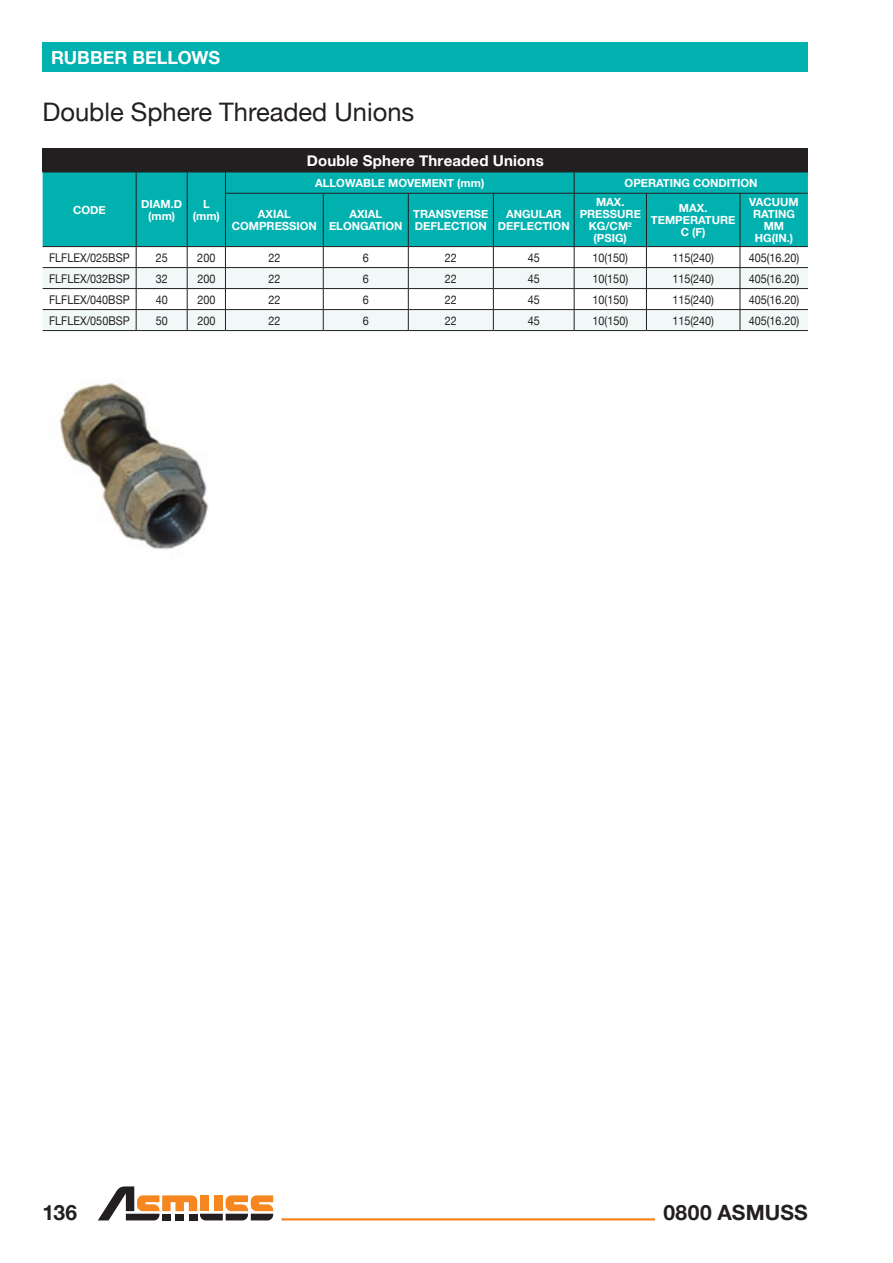
<style>
.page{position:relative;width:893px;height:1263px;background:#fff}
.page>*{position:absolute;margin:0;border:0;box-sizing:border-box;transform-origin:0 0}
.t1{font:25.5px "Helvetica Neue";color:#231f20}
.t2{font:700 21px "Helvetica Neue";letter-spacing:.01em;color:#231f20}
.t3{font:700 18px "Helvetica Neue";color:#fff}
.t4{font:700 15px "Helvetica Neue";letter-spacing:.015em;color:#fff}
.t5{font:12px "Helvetica Neue";color:#231f20;scale:.9 1}
.t6{font:700 11.25px/12px "Helvetica Neue";color:#fff;text-align:center}
</style>
<div class="page">
<hr style="left:892px;top:0;width:1px;height:1263px;background:#00b1b0">
<hr style="left:281px;top:1218px;width:374px;height:2px;background:#f6861f">
<svg style="left:98px;top:1186px;width:175px;height:34px"></svg>
<div style="left:43px;top:43px;width:765px;height:29px;background:#00b1b0"></div>
<div style="left:43px;top:149px;width:765px;height:23px;background:#231f20"></div>
<div style="left:43px;top:173px;width:765px;height:73px;background:#00b1b0"></div>
<svg style="left:43px;top:268px;width:765px;height:62px;fill:#f1f9f8"></svg>
<hr style="left:43px;top:267px;width:93px;height:1px;background:#231f20">
<hr style="left:136px;top:267px;width:51px;height:1px;background:#231f20">
<hr style="left:187px;top:267px;width:38px;height:1px;background:#231f20">
<hr style="left:225px;top:267px;width:98px;height:1px;background:#231f20">
<hr style="left:323px;top:267px;width:85px;height:1px;background:#231f20">
<hr style="left:408px;top:267px;width:85px;height:1px;background:#231f20">
<hr style="left:493px;top:267px;width:81px;height:1px;background:#231f20">
<hr style="left:574px;top:267px;width:72px;height:1px;background:#231f20">
<hr style="left:646px;top:267px;width:94px;height:1px;background:#231f20">
<hr style="left:740px;top:267px;width:68px;height:1px;background:#231f20">
<hr style="left:43px;top:288px;width:93px;height:1px;background:#231f20">
<hr style="left:136px;top:288px;width:51px;height:1px;background:#231f20">
<hr style="left:187px;top:288px;width:38px;height:1px;background:#231f20">
<hr style="left:225px;top:288px;width:98px;height:1px;background:#231f20">
<hr style="left:323px;top:288px;width:85px;height:1px;background:#231f20">
<hr style="left:408px;top:288px;width:85px;height:1px;background:#231f20">
<hr style="left:493px;top:288px;width:81px;height:1px;background:#231f20">
<hr style="left:574px;top:288px;width:72px;height:1px;background:#231f20">
<hr style="left:646px;top:288px;width:94px;height:1px;background:#231f20">
<hr style="left:740px;top:288px;width:68px;height:1px;background:#231f20">
<hr style="left:43px;top:309px;width:93px;height:1px;background:#231f20">
<hr style="left:136px;top:309px;width:51px;height:1px;background:#231f20">
<hr style="left:187px;top:309px;width:38px;height:1px;background:#231f20">
<hr style="left:225px;top:309px;width:98px;height:1px;background:#231f20">
<hr style="left:323px;top:309px;width:85px;height:1px;background:#231f20">
<hr style="left:408px;top:309px;width:85px;height:1px;background:#231f20">
<hr style="left:493px;top:309px;width:81px;height:1px;background:#231f20">
<hr style="left:574px;top:309px;width:72px;height:1px;background:#231f20">
<hr style="left:646px;top:309px;width:94px;height:1px;background:#231f20">
<hr style="left:740px;top:309px;width:68px;height:1px;background:#231f20">
<hr style="left:43px;top:330px;width:93px;height:1px;background:#231f20">
<hr style="left:136px;top:330px;width:51px;height:1px;background:#231f20">
<hr style="left:187px;top:330px;width:38px;height:1px;background:#231f20">
<hr style="left:225px;top:330px;width:98px;height:1px;background:#231f20">
<hr style="left:323px;top:330px;width:85px;height:1px;background:#231f20">
<hr style="left:408px;top:330px;width:85px;height:1px;background:#231f20">
<hr style="left:493px;top:330px;width:81px;height:1px;background:#231f20">
<hr style="left:574px;top:330px;width:72px;height:1px;background:#231f20">
<hr style="left:646px;top:330px;width:94px;height:1px;background:#231f20">
<hr style="left:740px;top:330px;width:68px;height:1px;background:#231f20">
<svg style="left:136px;top:247px;width:1px;height:83px"></svg>
<svg style="left:187px;top:247px;width:1px;height:83px"></svg>
<svg style="left:225px;top:247px;width:1px;height:83px"></svg>
<svg style="left:323px;top:247px;width:1px;height:83px"></svg>
<svg style="left:408px;top:247px;width:1px;height:83px"></svg>
<svg style="left:493px;top:247px;width:1px;height:83px"></svg>
<svg style="left:574px;top:247px;width:1px;height:83px"></svg>
<svg style="left:646px;top:247px;width:1px;height:83px"></svg>
<svg style="left:740px;top:247px;width:1px;height:83px"></svg>
<hr style="left:43px;top:172px;width:93px;height:1px;background:#231f20">
<hr style="left:43px;top:246px;width:93px;height:1px;background:#231f20">
<hr style="left:136px;top:172px;width:51px;height:1px;background:#231f20">
<svg style="left:136px;top:172px;width:1px;height:21px"></svg>
<hr style="left:136px;top:193px;width:1px;height:53px;background:#231f20">
<hr style="left:187px;top:246px;width:38px;height:1px;background:#231f20">
<hr style="left:225px;top:246px;width:98px;height:1px;background:#231f20">
<hr style="left:323px;top:246px;width:85px;height:1px;background:#231f20">
<hr style="left:408px;top:246px;width:85px;height:1px;background:#231f20">
<hr style="left:493px;top:246px;width:81px;height:1px;background:#231f20">
<hr style="left:574px;top:246px;width:72px;height:1px;background:#231f20">
<hr style="left:646px;top:246px;width:94px;height:1px;background:#231f20">
<hr style="left:187px;top:172px;width:38px;height:1px;background:#231f20">
<svg style="left:187px;top:172px;width:1px;height:21px"></svg>
<hr style="left:187px;top:193px;width:1px;height:53px;background:#231f20">
<hr style="left:225px;top:193px;width:1px;height:53px;background:#231f20">
<hr style="left:323px;top:193px;width:1px;height:53px;background:#231f20">
<hr style="left:408px;top:193px;width:1px;height:53px;background:#231f20">
<hr style="left:493px;top:193px;width:1px;height:53px;background:#231f20">
<hr style="left:574px;top:193px;width:1px;height:53px;background:#231f20">
<hr style="left:646px;top:193px;width:1px;height:53px;background:#231f20">
<hr style="left:740px;top:193px;width:1px;height:53px;background:#231f20">
<hr style="left:225px;top:172px;width:98px;height:1px;background:#231f20">
<svg style="left:225px;top:172px;width:1px;height:21px"></svg>
<hr style="left:323px;top:172px;width:85px;height:1px;background:#231f20">
<hr style="left:408px;top:172px;width:85px;height:1px;background:#231f20">
<hr style="left:493px;top:172px;width:81px;height:1px;background:#231f20">
<hr style="left:225px;top:193px;width:98px;height:1px;background:#231f20">
<hr style="left:323px;top:193px;width:85px;height:1px;background:#231f20">
<hr style="left:408px;top:193px;width:85px;height:1px;background:#231f20">
<hr style="left:493px;top:193px;width:81px;height:1px;background:#231f20">
<hr style="left:574px;top:172px;width:72px;height:1px;background:#231f20">
<svg style="left:574px;top:172px;width:1px;height:21px"></svg>
<hr style="left:646px;top:172px;width:94px;height:1px;background:#231f20">
<hr style="left:740px;top:172px;width:68px;height:1px;background:#231f20">
<hr style="left:574px;top:193px;width:72px;height:1px;background:#231f20">
<hr style="left:646px;top:193px;width:94px;height:1px;background:#231f20">
<hr style="left:740px;top:193px;width:68px;height:1px;background:#231f20">
<hr style="left:136px;top:246px;width:51px;height:1px;background:#231f20">
<hr style="left:740px;top:246px;width:68px;height:1px;background:#231f20">
<img style="left:59px;top:382px;width:150px;height:168px">
<h3 class="t3" style="left:51px;top:44px;width:171px">RUBBER BELLOWS</h3>
<h1 class="t1" style="left:43px;top:93px;width:373px">Double Sphere Threaded Unions</h1>
<p class="t4" style="left:307px;top:148px;width:238px">Double Sphere Threaded Unions</p>
<p class="t6" style="left:73px;top:204px;width:34px">CODE</p>
<p class="t6" style="left:141px;top:198px;width:43px">DIAM.D (mm)</p>
<p class="t6" style="left:193px;top:198px;width:29px">L (mm)</p>
<p class="t6" style="left:315px;top:177px;width:171px">ALLOWABLE MOVEMENT (mm)</p>
<p class="t6" style="left:625px;top:177px;width:134px">OPERATING CONDITION</p>
<p class="t6" style="left:232px;top:209px;width:87px">AXIAL<br>COMPRESSION</p>
<p class="t6" style="left:329px;top:209px;width:75px">AXIAL<br>ELONGATION</p>
<p class="t6" style="left:413px;top:209px;width:77px;text-align:left">TRANSVERSE<br>DEFLECTION</p>
<p class="t6" style="left:498px;top:209px;width:73px">ANGULAR<br>DEFLECTION</p>
<p class="t6" style="left:580px;top:197px;width:63px">MAX.<br>PRESSURE<br>KG/CM<sup>2 </sup>(PSIG)</p>
<p class="t6" style="left:651px;top:203px;width:86px">MAX.<br>TEMPERATURE<br>C (F)</p>
<p class="t6" style="left:749px;top:197px;width:51px">VACUUM<br>RATING<br>MM<br>HG(IN.)</p>
<p class="t5" style="left:49px;top:249px;width:91px">FLFLEX/025BSP</p>
<p class="t5" style="left:156px;top:249px;width:15px">25</p>
<p class="t5" style="left:197px;top:249px;width:22px">200</p>
<p class="t5" style="left:268px;top:249px;width:15px">22</p>
<p class="t5" style="left:363px;top:249px;width:8px">6</p>
<p class="t5" style="left:445px;top:249px;width:15px">22</p>
<p class="t5" style="left:528px;top:249px;width:15px">45</p>
<p class="t5" style="left:592px;top:249px;width:41px">10(150)</p>
<p class="t5" style="left:672px;top:249px;width:48px">115(240)</p>
<p class="t5" style="left:749px;top:249px;width:58px">405(16.20)</p>
<p class="t5" style="left:49px;top:270px;width:91px">FLFLEX/032BSP</p>
<p class="t5" style="left:156px;top:270px;width:15px">32</p>
<p class="t5" style="left:197px;top:270px;width:22px">200</p>
<p class="t5" style="left:268px;top:270px;width:15px">22</p>
<p class="t5" style="left:363px;top:270px;width:8px">6</p>
<p class="t5" style="left:445px;top:270px;width:15px">22</p>
<p class="t5" style="left:528px;top:270px;width:15px">45</p>
<p class="t5" style="left:592px;top:270px;width:41px">10(150)</p>
<p class="t5" style="left:672px;top:270px;width:48px">115(240)</p>
<p class="t5" style="left:749px;top:270px;width:58px">405(16.20)</p>
<p class="t5" style="left:49px;top:291px;width:91px">FLFLEX/040BSP</p>
<p class="t5" style="left:156px;top:291px;width:15px">40</p>
<p class="t5" style="left:197px;top:291px;width:22px">200</p>
<p class="t5" style="left:268px;top:291px;width:15px">22</p>
<p class="t5" style="left:363px;top:291px;width:8px">6</p>
<p class="t5" style="left:445px;top:291px;width:15px">22</p>
<p class="t5" style="left:528px;top:291px;width:15px">45</p>
<p class="t5" style="left:592px;top:291px;width:41px">10(150)</p>
<p class="t5" style="left:672px;top:291px;width:48px">115(240)</p>
<p class="t5" style="left:749px;top:291px;width:58px">405(16.20)</p>
<p class="t5" style="left:49px;top:312px;width:91px">FLFLEX/050BSP</p>
<p class="t5" style="left:156px;top:312px;width:15px">50</p>
<p class="t5" style="left:197px;top:312px;width:22px">200</p>
<p class="t5" style="left:268px;top:312px;width:15px">22</p>
<p class="t5" style="left:363px;top:312px;width:8px">6</p>
<p class="t5" style="left:445px;top:312px;width:15px">22</p>
<p class="t5" style="left:528px;top:312px;width:15px">45</p>
<p class="t5" style="left:592px;top:312px;width:41px">10(150)</p>
<p class="t5" style="left:672px;top:312px;width:48px">115(240)</p>
<p class="t5" style="left:749px;top:312px;width:58px">405(16.20)</p>
<h2 class="t2" style="left:43px;top:1196px;width:36px">136</h2>
<h2 class="t2" style="left:663px;top:1196px;width:146px">0800 ASMUSS</h2>
</div>
